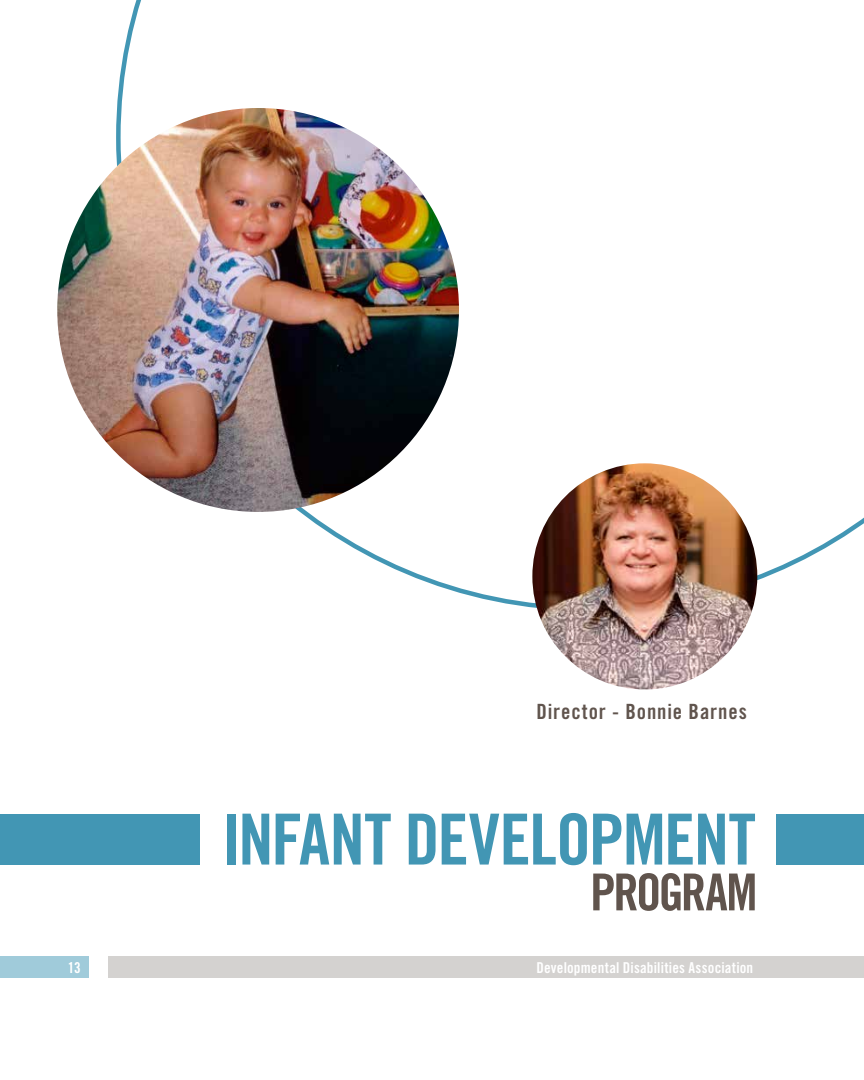
<style>
.page{position:relative;width:864px;height:1080px;background:#fff}
.page>*{position:absolute;margin:0;border:0;box-sizing:border-box;transform-origin:0 0}
.t1{font:70.5px "Trade Gothic LT Std Bd Cn 20";color:#4296b4}
.t2{font:51px "Trade Gothic LT Std Bd Cn 20";color:#60544d}
.t3{font:21px "Trade Gothic LT Std Bd Cn 20";letter-spacing:.04em;color:#60544d}
.t4{font:15px "Trade Gothic LT Std Bd Cn 20";letter-spacing:.01em;color:#fff}
</style>
<div class="page">
<svg style="left:117px;top:0;width:747px;height:608px"></svg>
<div style="left:0;top:814px;width:200px;height:51px;background:#4296b4"></div>
<div style="left:776px;top:814px;width:88px;height:51px;background:#4296b4"></div>
<img style="left:57px;top:108px;width:402px;height:404px">
<img style="left:532px;top:463px;width:225px;height:226px">
<div style="left:0;top:957px;width:89px;height:21px;background:#a0cbda"></div>
<div style="left:108px;top:957px;width:756px;height:21px;background:#d4d2d0"></div>
<h3 class="t3" style="left:536px;top:699px;width:212px">Director - Bonnie Barnes</h3>
<h1 class="t1" style="left:221px;top:797px;width:29px">infant</h1>
<h1 class="t1" style="left:405px;top:797px;width:33px">development</h1>
<h2 class="t2" style="left:590px;top:861px;width:25px">program</h2>
<p class="t4" style="left:68px;top:958px;width:14px">13</p>
<p class="t4" style="left:536px;top:958px;width:218px">Developmental Disabilities Association</p>
</div>
